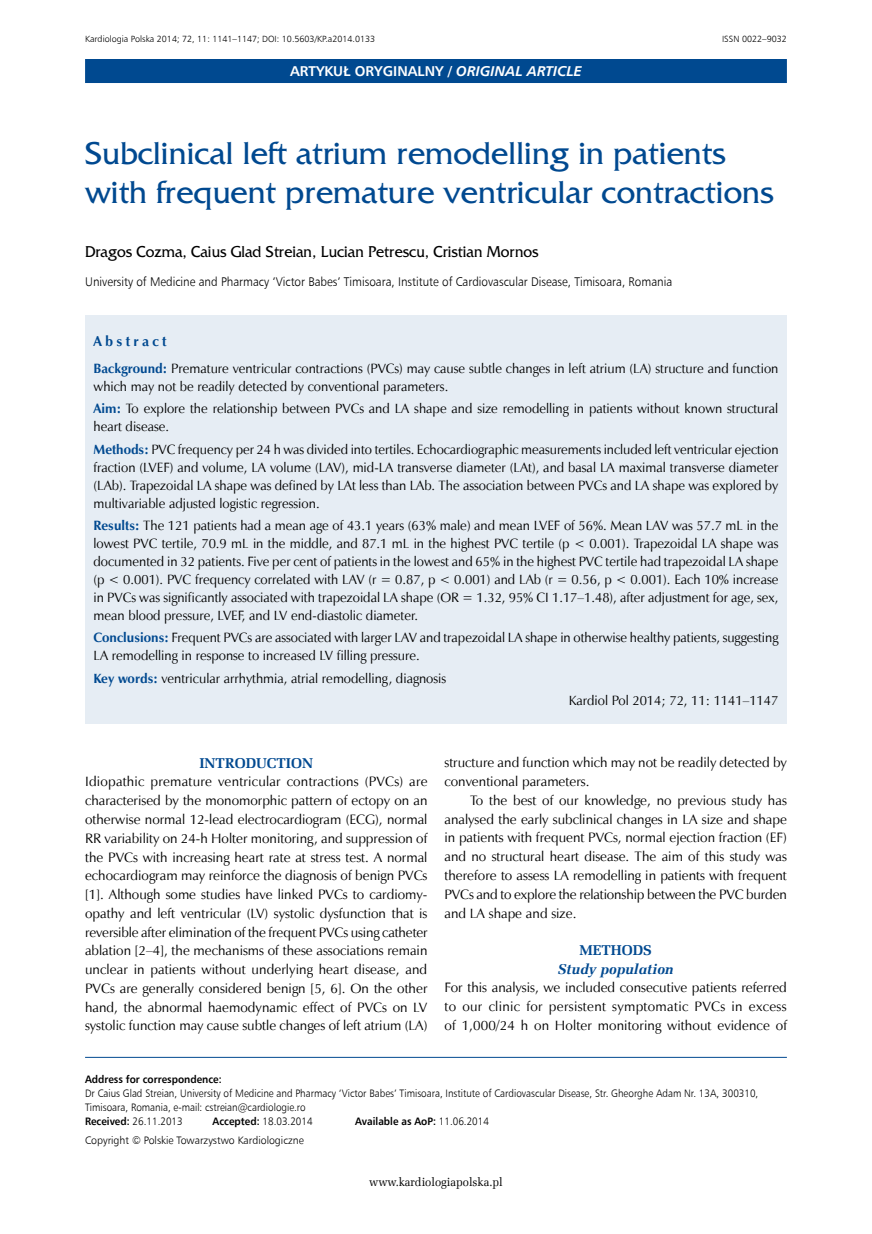
<style>
.page{position:relative;width:872px;height:1234px;background:#fff}
.page>*{position:absolute;margin:0;border:0;box-sizing:border-box;transform-origin:0 0}
.t1{font:33px/39px "France";color:#004990}
.t2{font:16.5px "France";color:#000;scale:.94 1}
.t3{font:700 14.25px "Humnst 777 EU";color:#fff}
.t4{font:700 14.25px "Zapf Ellipt EU";color:#004990}
.t5{font:italic 700 14.25px "Zapf Ellipt EU";color:#004990}
.t6{font:700 14.25px "Zapf Humnst EU";letter-spacing:.23em;color:#004990}
.t7{font:13.65px/18.8px "Zapf Humnst EU";color:#000;text-align:justify}
.t8{font:13.5px/18px "Zapf Humnst EU";color:#000}
.t9{font:12.6px "Humnst 777 Lt EU";color:#000;scale:.93 1}
.t10{font:12px "Zapf Ellipt EU";color:#000;scale:.95 1}
.t11{font:10.8px/14.2px "Humnst 777 Lt EU";color:#000;scale:.92 1}
.t12{font:700 10.8px "Humnst 777 EU";color:#000;scale:.92 1}
.t13{font:10.8px "Humnst 777 Lt EU";color:#000}
.t14{font:9px "Humnst 777 Lt EU";color:#000}
.s1{font-style:italic}
.s2{font-weight:700;color:#004990}
.s3{font-family:"Humnst 777 EU";font-weight:700}
.s4{font-family:"Humnst 777 Lt EU";font-weight:400}
</style>
<div class="page">
<div style="left:85px;top:59px;width:702px;height:24px;background:#004990"></div>
<div style="left:85px;top:315px;width:702px;height:408px;background:#e6edf4"></div>
<hr style="left:85px;top:1056px;width:702px;height:1px;background:#004990">
<p class="t14" style="left:85px;top:33px;width:292px">Kardiologia Polska 2014; 72, 11: 1141–1147; DOI: 10.5603/KP.a2014.0133</p>
<p class="t14" style="left:722px;top:33px;width:66px">ISSN 0022–9032</p>
<p class="t3" style="left:290px;top:62px;width:293px">ARTYKUŁ ORYGINALNy / <span class="s1">ORIGINAL ARTICLE</span></p>
<h1 class="t1" style="left:85px;top:134px;width:690px">Subclinical left atrium remodelling in patients with frequent premature ventricular contractions</h1>
<p class="t2" style="left:85px;top:242px;width:484px">Dragos Cozma, Caius Glad Streian, Lucian Petrescu, Cristian Mornos</p>
<p class="t9" style="left:85px;top:273px;width:633px">University of Medicine and Pharmacy ‘Victor Babes’ Timisoara, Institute of Cardiovascular Disease, Timisoara, Romania</p>
<p class="t6" style="left:94px;top:332px;width:75px">Abstract</p>
<p class="t8" style="left:94px;top:359px;width:686px"><span class="s2">Background:</span> Premature ventricular contractions (PVCs) may cause subtle changes in left atrium (LA) structure and function which may not be readily detected by conventional parameters.</p>
<p class="t8" style="left:94px;top:399px;width:686px"><span class="s2">Aim:</span> To explore the relationship between PVCs and LA shape and size remodelling in patients without known structural heart disease.</p>
<p class="t8" style="left:94px;top:440px;width:686px;text-align:justify"><span class="s2">Methods:</span> PVC frequency per 24 h was divided into tertiles. Echocardiographic measurements included left ventricular ejection fraction (LVEF) and volume, LA volume (LAV), mid-LA transverse diameter (LAt), and basal LA maximal transverse diameter (LAb). Trapezoidal LA shape was defined by LAt less than LAb. The association between PVCs and LA shape was explored by multivariable adjusted logistic regression.</p>
<p class="t8" style="left:94px;top:516px;width:686px;text-align:justify"><span class="s2">Results:</span> The 121 patients had a mean age of 43.1 years (63% male) and mean LVEF of 56%. Mean LAV was 57.7 mL in the lowest PVC tertile, 70.9 mL in the middle, and 87.1 mL in the highest PVC tertile (p &lt; 0.001). Trapezoidal LA shape was documented in 32 patients. Five per cent of patients in the lowest and 65% in the highest PVC tertile had trapezoidal LA shape (p &lt; 0.001). PVC frequency correlated with LAV (r = 0.87, p &lt; 0.001) and LAb (r = 0.56, p &lt; 0.001). Each 10% increase in PVCs was significantly associated with trapezoidal LA shape (OR = 1.32, 95% CI 1.17–1.48), after adjustment for age, sex, mean blood pressure, LVEF, and LV end-diastolic diameter.</p>
<p class="t8" style="left:94px;top:628px;width:686px"><span class="s2">Conclusions:</span> Frequent PVCs are associated with larger LAV and trapezoidal LA shape in otherwise healthy patients, suggesting<br>LA remodelling in response to increased LV filling pressure.</p>
<p class="t8" style="left:94px;top:669px;width:354px"><span class="s2">Key words:</span> ventricular arrhythmia, atrial remodelling, diagnosis</p>
<p class="t8" style="left:569px;top:691px;width:211px">Kardiol Pol 2014; 72, 11: 1141–1147</p>
<p class="t4" style="left:199px;top:753px;width:115px">INTRODUCTION</p>
<p class="t7" style="left:85px;top:772px;width:344px">Idiopathic premature ventricular contractions (PVCs) are characterised by the monomorphic pattern of ectopy on an otherwise normal 12-lead electrocardiogram (ECG), normal RR variability on 24-h Holter monitoring, and suppression of the PVCs with increasing heart rate at stress test. A normal echocardiogram may reinforce the diagnosis of benign PVCs [1]. Although some studies have linked PVCs to cardiomy&shy;opathy and left ventricular (LV) systolic dysfunction that is reversible after elimination of the frequent PVCs using catheter ablation [2–4], the mechanisms of these associations remain unclear in patients without underlying heart disease, and PVCs are generally considered benign [5, 6]. On the other hand, the abnormal haemodynamic effect of PVCs on LV systolic function may cause subtle changes of left atrium (LA)</p>
<p class="t7" style="left:444px;top:753px;width:344px">structure and function which may not be readily detected by conventional parameters.</p>
<p class="t7" style="left:444px;top:790px;width:344px;text-indent:25px">To the best of our knowledge, no previous study has analysed the early subclinical changes in LA size and shape in patients with frequent PVCs, normal ejection fraction (EF) and no structural heart disease. The aim of this study was therefore to assess LA remodelling in patients with frequent PVCs and to explore the relationship between the PVC burden and LA shape and size.</p>
<p class="t4" style="left:579px;top:940px;width:74px">METHODS</p>
<p class="t5" style="left:558px;top:959px;width:117px">Study population</p>
<p class="t7" style="left:444px;top:978px;width:344px">For this analysis, we included consecutive patients referred to our clinic for persistent symptomatic PVCs in excess of 1,000/24 h on Holter monitoring without evidence of</p>
<p class="t12" style="left:85px;top:1071px;width:150px">Address for correspondence:</p>
<p class="t11" style="left:85px;top:1085px;width:733px">Dr Caius Glad Streian, University of Medicine and Pharmacy ‘Victor Babes’ Timisoara, Institute of Cardiovascular Disease, Str. Gheorghe Adam Nr. 13A, 300310,<br>Timisoara, Romania, e-mail: cstreian@cardiologie.ro<br><span class="s3">Received:</span> 26.11.2013</p>
<p class="t11" style="left:213px;top:1113px;width:110px"><span class="s3">Accepted:</span> 18.03.2014</p>
<p class="t12" style="left:355px;top:1114px;width:147px">Available as AoP: <span class="s4">11.06.2014</span></p>
<p class="t13" style="left:85px;top:1133px;width:220px">Copyright © Polskie Towarzystwo Kardiologiczne</p>
<p class="t10" style="left:369px;top:1174px;width:142px">www.kardiologiapolska.pl</p>
</div>
